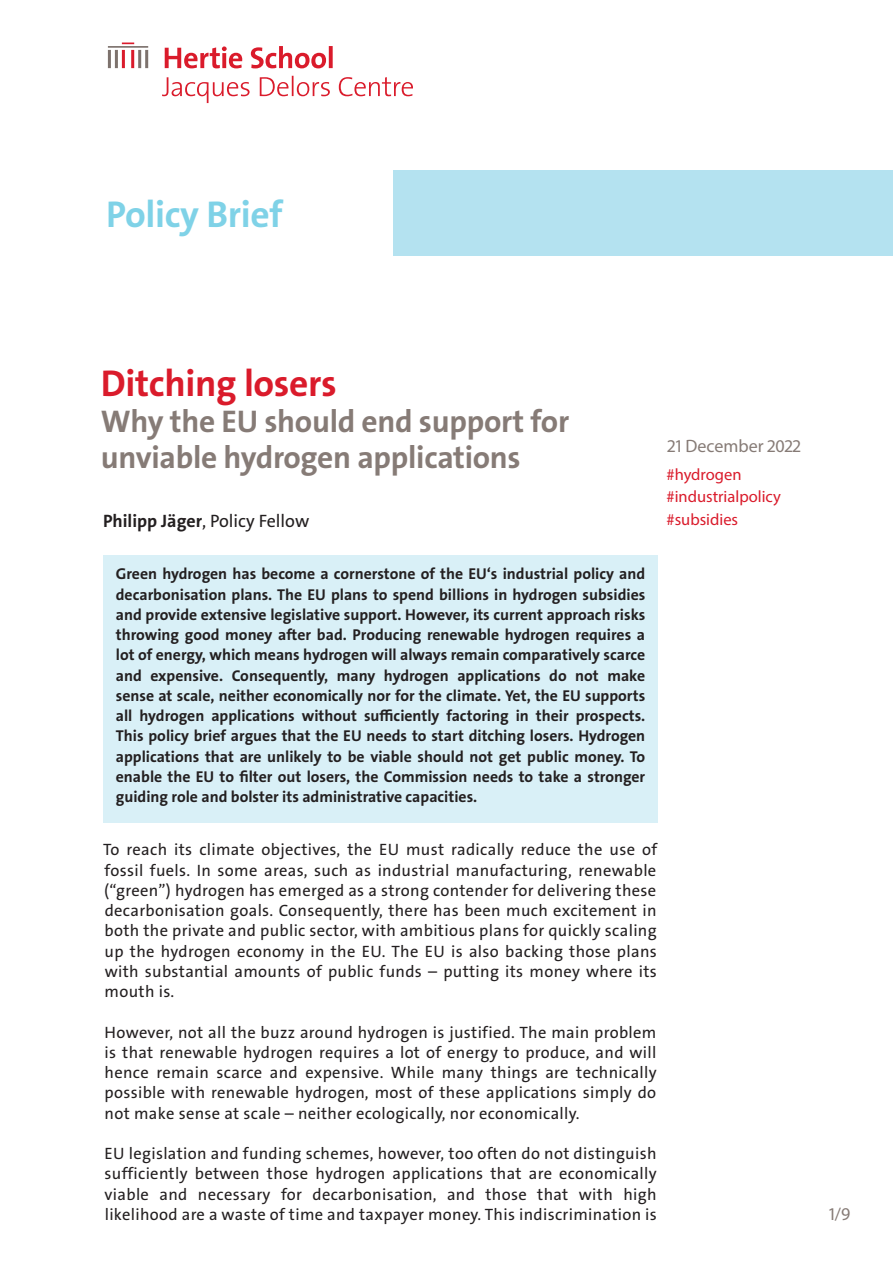
<style>
.page{position:relative;width:893px;height:1263px;background:#fff}
.page>*{position:absolute;margin:0;border:0;box-sizing:border-box;transform-origin:0 0}
.Headline{font:700 37.5px "The Sans B W7";letter-spacing:-.01em;color:#da1b2b}
.Policy_Brief_Headlin{font:700 37.5px "The Sans B W7";letter-spacing:-.01em;color:#7fd2e7}
.Headline-2{font:700 31.5px "The Sans B W7";letter-spacing:-.01em;color:#867b76}
.Autor{font:18px "The Sans B W5 Plain";color:#231f20}
.Datum{font:18px "Myriad Pro";color:#867b76}
.Fliesstext_grau{font:16.5px/20.2px "The Sans B W5 Plain";letter-spacing:.02em;color:#231f20;text-align:justify}
.Hashtags{font:16.5px "Myriad Pro";color:#da1b2b}
.Fliesstext{font:700 15.75px/20.2px "The Sans B W7";color:#231f20;text-align:justify}
.s1{font-family:"The Sans B W7";font-weight:700}
</style>
<div class="page">
<hr style="left:115px;top:50px;width:3px;height:18px;background:#7d726d">
<hr style="left:108px;top:50px;width:3px;height:18px;background:#7d726d">
<hr style="left:108px;top:46px;width:40px;height:2px;background:#7d726d">
<svg style="left:122px;top:43px;width:291px;height:60px"></svg>
<div style="left:393px;top:170px;width:500px;height:85px;background:#b4e2f0"></div>
<div style="left:103px;top:555px;width:555px;height:268px;background:#d9f0f7"></div>
<p class="Policy_Brief_Headlin" style="left:106px;top:190px;width:178px">Policy Brief</p>
<p class="Headline" style="left:101px;top:359px;width:237px">Ditching losers</p>
<p class="Headline-2" style="left:101px;top:401px;width:470px">Why the EU should end support for</p>
<p class="Headline-2" style="left:101px;top:437px;width:421px">unviable hydrogen applications</p>
<p class="Autor" style="left:103px;top:509px;width:208px"><span class="s1">Philipp Jäger</span>, Policy Fellow</p>
<p class="Datum" style="left:668px;top:435px;width:135px">21 December 2022</p>
<p class="Hashtags" style="left:666px;top:464px;width:76px">#hydrogen</p>
<p class="Hashtags" style="left:666px;top:486px;width:116px">#industrialpolicy</p>
<p class="Hashtags" style="left:666px;top:509px;width:73px">#subsidies</p>
<p class="Fliesstext" style="left:116px;top:564px;width:531px">Green hydrogen has become a cornerstone of the EU‘s industrial policy and decarbonisation plans. The EU plans to spend billions in hydrogen subsidies and provide extensive legislative support. However, its current approach risks throwing good money after bad. Producing renewable hydrogen requires a lot of energy, which means hydrogen will always remain comparatively scarce and expensive. Consequently, many hydrogen applications do not make sense at scale, neither economically nor for the climate. Yet, the EU supports all hydrogen applications without sufficiently factoring in their prospects.<br>This policy brief argues that the EU needs to start ditching losers. Hydrogen applications that are unlikely to be viable should not get public money. To enable the EU to filter out losers, the Commission needs to take a stronger guiding role and bolster its administrative capacities.</p>
<p class="Fliesstext_grau" style="left:103px;top:840px;width:555px">To reach its climate objectives, the EU must radically reduce the use of fossil fuels. In some areas, such as industrial manufacturing, renewable (“green”) hydrogen has emerged as a strong contender for delivering these decarbonisation goals. Consequently, there has been much excitement in both the private and public sector, with ambitious plans for quickly scaling up the hydrogen economy in the EU. The EU is also backing those plans with substantial amounts of public funds – putting its money where its mouth is.</p>
<p class="Fliesstext_grau" style="left:105px;top:1022px;width:554px">However, not all the buzz around hydrogen is justified. The main problem is that renewable hydrogen requires a lot of energy to produce, and will hence remain scarce and expensive. While many things are technically possible with renewable hydrogen, most of these applications simply do not make sense at scale – neither ecologically, nor economically.</p>
<p class="Fliesstext_grau" style="left:105px;top:1143px;width:554px">EU legislation and funding schemes, however, too often do not distinguish sufficiently between those hydrogen applications that are economically viable and necessary for decarbonisation, and those that with high likelihood are a waste of time and taxpayer money. This indiscrimination is</p>
<p class="Datum" style="left:829px;top:1203px;width:23px">1/9</p>
</div>
